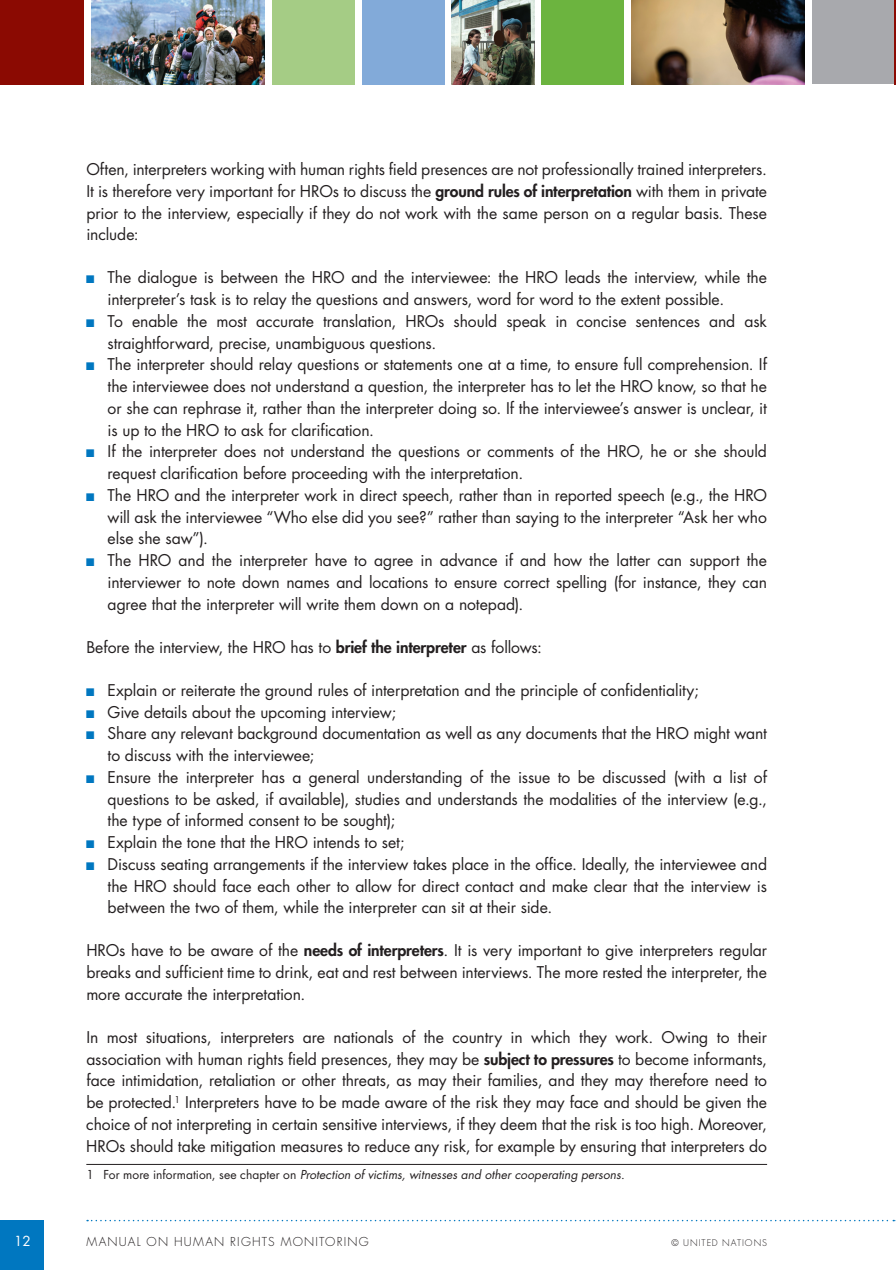
<style>
.page{position:relative;width:896px;height:1270px;background:#fff}
.page>*{position:absolute;margin:0;border:0;box-sizing:border-box;transform-origin:0 0}
.t1{font:15.75px/21.8px "Futura";letter-spacing:-.005em;color:#231f20;text-align:justify}
.t2{font:13.5px "Futura";color:#fff}
.t3{font:italic 12px "Futura";letter-spacing:.005em;color:#231f20}
.t4{font:300 12px "Futura";letter-spacing:.105em;color:#231f20}
.t5{font:300 9px "Futura";letter-spacing:.105em;color:#231f20}
.s1{font-weight:800}
.s2{font-style:normal}
</style>
<div class="page">
<div style="left:0;top:1219px;width:44px;height:51px;background:#0077c0"></div>
<svg style="left:87px;top:1219px;width:809px;height:2px"></svg>
<div style="left:811px;top:0;width:83px;height:84px;background:#a8a9ad"></div>
<hr style="left:894px;top:0;width:1px;height:84px;background:#8b0a02">
<div style="left:272px;top:0;width:82px;height:84px;background:#a5cc85"></div>
<img style="left:631px;top:0;width:173px;height:84px">
<img style="left:91px;top:0;width:173px;height:84px">
<div style="left:541px;top:0;width:83px;height:84px;background:#6cb43f"></div>
<div style="left:362px;top:0;width:82px;height:84px;background:#82aad9"></div>
<img style="left:451px;top:0;width:83px;height:84px">
<div style="left:0;top:0;width:84px;height:84px;background:#8b0a02"></div>
<hr style="left:86px;top:1164px;width:681px;height:1px;background:#231f20">
<p class="t1" style="left:86px;top:159px;width:682px">Often, interpreters working with human rights field presences are not professionally trained interpreters.<br>It is therefore very important for HROs to discuss the <span class="s1">ground rules of interpretation</span> with them in private prior to the interview, especially if they do not work with the same person on a regular basis. These include:</p>
<p class="t1" style="left:108px;top:267px;width:661px;text-align:left">The dialogue is between the HRO and the interviewee: the HRO leads the interview, while the interpreter’s task is to relay the questions and answers, word for word to the extent possible.<br>To enable the most accurate translation, HROs should speak in concise sentences and ask straightforward, precise, unambiguous questions.<br>The interpreter should relay questions or statements one at a time, to ensure full comprehension. If the interviewee does not understand a question, the interpreter has to let the HRO know, so that he or she can rephrase it, rather than the interpreter doing so. If the interviewee’s answer is unclear, it is up to the HRO to ask for clarification.<br>If the interpreter does not understand the questions or comments of the HRO, he or she should request clarification before proceeding with the interpretation.<br>The HRO and the interpreter work in direct speech, rather than in reported speech (e.g., the HRO will ask the interviewee “Who else did you see?” rather than saying to the interpreter “Ask her who else she saw”).<br>The HRO and the interpreter have to agree in advance if and how the latter can support the interviewer to note down names and locations to ensure correct spelling (for instance, they can agree that the interpreter will write them down on a notepad).</p>
<p class="t1" style="left:86px;top:636px;width:457px">Before the interview, the HRO has to <span class="s1">brief the interpreter</span> as follows:</p>
<p class="t1" style="left:108px;top:679px;width:661px;text-align:left">Explain or reiterate the ground rules of interpretation and the principle of confidentiality;<br>Give details about the upcoming interview;<br>Share any relevant background documentation as well as any documents that the HRO might want to discuss with the interviewee;<br>Ensure the interpreter has a general understanding of the issue to be discussed (with a list of questions to be asked, if available), studies and understands the modalities of the interview (e.g., the type of informed consent to be sought);<br>Explain the tone that the HRO intends to set;<br>Discuss seating arrangements if the interview takes place in the office. Ideally, the interviewee and the HRO should face each other to allow for direct contact and make clear that the interview is between the two of them, while the interpreter can sit at their side.</p>
<p class="t1" style="left:86px;top:940px;width:682px">HROs have to be aware of the <span class="s1">needs of interpreters</span>. It is very important to give interpreters regular breaks and sufficient time to drink, eat and rest between interviews. The more rested the interpreter, the more accurate the interpretation.</p>
<p class="t1" style="left:86px;top:1026px;width:682px">In most situations, interpreters are nationals of the country in which they work. Owing to their association with human rights field presences, they may be <span class="s1">subject to pressures</span> to become informants, face intimidation, retaliation or other threats, as may their families, and they may therefore need to be protected.<sup>1</sup> Interpreters have to be made aware of the risk they may face and should be given the choice of not interpreting in certain sensitive interviews, if they deem that the risk is too high. Moreover, HROs should take mitigation measures to reduce any risk, for example by ensuring that interpreters do</p>
<p class="t3" style="left:86px;top:1167px;width:540px"><span class="s2">1 For more information, see chapter on</span> Protection of victims, witnesses and other cooperating persons<span class="s2">.</span></p>
<p class="t2" style="left:14px;top:1232px;width:18px">12</p>
<p class="t4" style="left:86px;top:1234px;width:284px">MANUAL ON HUMAN RIGHTS MONITORING</p>
<p class="t5" style="left:671px;top:1237px;width:97px">© U NITED NATIONS</p>
</div>
